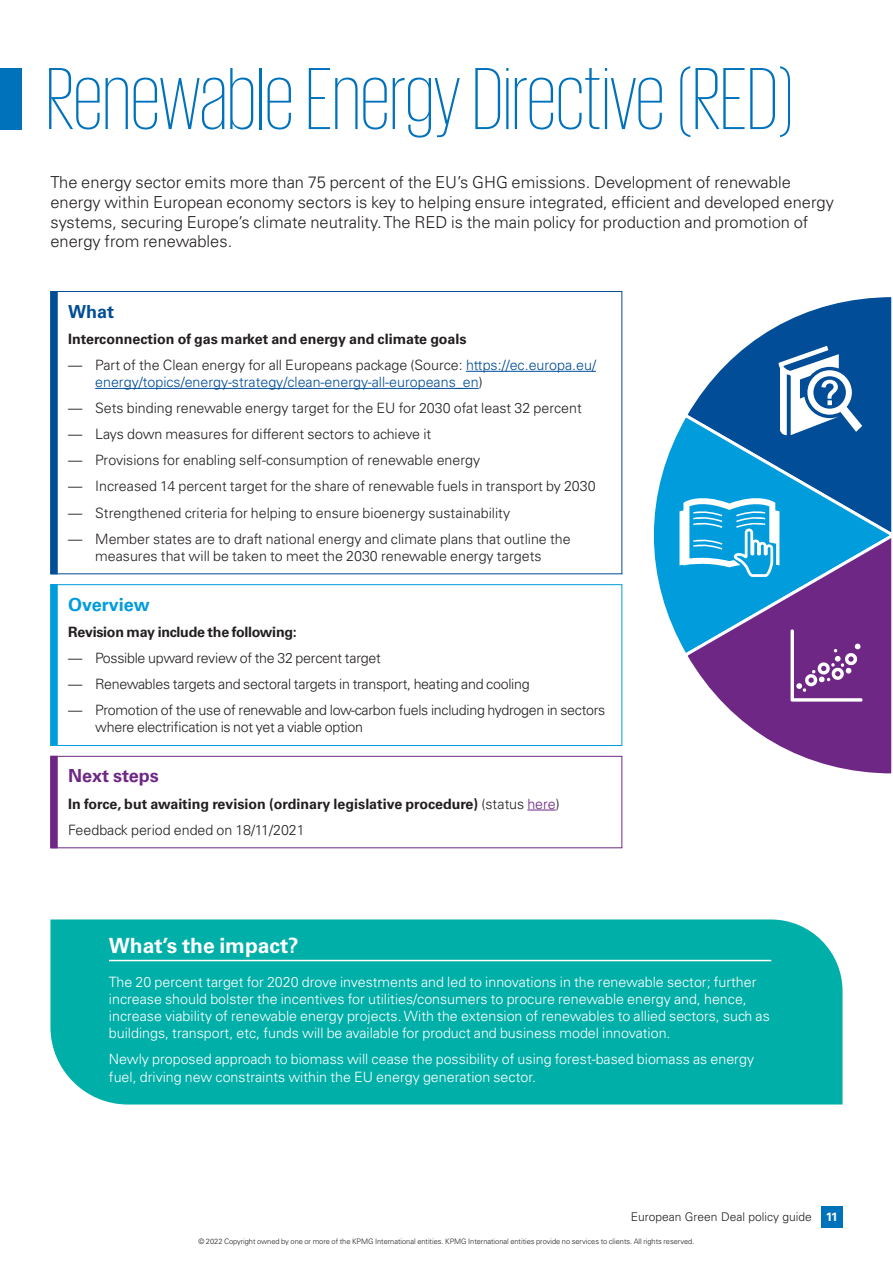
<style>
.page{position:relative;width:893px;height:1263px;background:#fff}
.page>*{position:absolute;margin:0;border:0;box-sizing:border-box;transform-origin:0 0}
.t1{font:200 90px "KPMG";color:#0072bc}
.t2{font:700 21px "Univers LT Std";color:#fff}
.t3{font:700 18px "Univers LT Std";color:#6f2786}
.t4{font:700 18px "Univers LT Std";color:#009cdc}
.t5{font:700 18px "Univers LT Std";color:#014d97}
.t6{font:300 16.5px/19.8px "Univers LT Std";color:#231f20}
.t7{font:300 14.25px/17.1px "Univers LT Std";color:#fff}
.t8{font:300 14.25px/17.1px "Univers LT Std";color:#231f20;text-align:center}
.t9{font:300 14.25px/17.1px "Univers LT Std";letter-spacing:-.02em;color:#231f20}
.t10{font:700 14.25px/26.1px "Univers LT Std";color:#231f20}
.t11{font:300 14.25px/17.1px "Univers LT Std";color:#014d97}
.t12{font:700 14.25px "Univers LT Std";letter-spacing:-.02em;color:#231f20}
.t13{font:300 12px "Univers LT Std";color:#231f20}
.t14{font:300 7.5px "Univers LT Std";letter-spacing:-.005em;color:#231f20}
.s1{color:#231f20}
.s2{font-weight:300}
.s3{font-weight:300;color:#6f2786}
.s4{font-weight:700;color:#fff}
</style>
<div class="page">
<hr style="left:466px;top:371px;width:130px;height:1px;background:#014d97">
<hr style="left:95px;top:388px;width:384px;height:1px;background:#014d97">
<div style="left:50px;top:584px;width:572px;height:162px;border:1px solid #009cdc"></div>
<div style="left:50px;top:584px;width:8px;height:162px;background:#009cdc;border:1px solid #009cdc"></div>
<div style="left:50px;top:291px;width:8px;height:283px;background:#014d97;border:1px solid #014d97"></div>
<svg style="left:527px;top:810px;width:29px;height:1px"></svg>
<div style="left:50px;top:756px;width:572px;height:92px;border:1px solid #6f2786"></div>
<div style="left:50px;top:756px;width:8px;height:92px;background:#6f2786;border:1px solid #6f2786"></div>
<svg style="left:690px;top:297px;width:199px;height:114px"></svg>
<svg style="left:654px;top:411px;width:235px;height:233px"></svg>
<svg style="left:681px;top:531px;width:208px;height:243px"></svg>
<svg style="left:889px;top:297px;width:3px;height:477px"></svg>
<svg style="left:791px;top:629px;width:72px;height:73px"></svg>
<svg style="left:778px;top:346px;width:84px;height:89px"></svg>
<svg style="left:679px;top:493px;width:100px;height:84px"></svg>
<div style="left:50px;top:919px;width:792px;height:185px;background:#00afa8"></div>
<hr style="left:109px;top:960px;width:662px;height:1px;background:#fff">
<div style="left:0;top:68px;width:22px;height:62px;background:#0072bc"></div>
<div style="left:821px;top:1207px;width:21px;height:21px;background:#0072bc"></div>
<h1 class="t1" style="left:46px;top:56px;width:749px">Renewable Energy Directive (RED)</h1>
<p class="t6" style="left:50px;top:172px;width:785px">The energy sector emits more than 75 percent of the EU’s GHG emissions. Development of renewable energy within European economy sectors is key to helping ensure integrated, efficient and developed energy systems, securing Europe’s climate neutrality. The RED is the main policy for production and promotion of energy from renewables.</p>
<p class="t5" style="left:68px;top:301px;width:48px">What</p>
<p class="t10" style="left:68px;top:326px;width:400px">Interconnection of gas market and energy and climate goals</p>
<p class="t11" style="left:95px;top:356px;width:502px;text-indent:-27px"><span class="s1">— Part of the Clean energy for all Europeans package (Source:</span> https://ec.europa.eu/ energy/topics/energy-strategy/clean-energy-all-europeans_en<span class="s1">)</span></p>
<p class="t8" style="left:68px;top:399px;width:515px">— Sets binding renewable energy target for the EU for 2030 ofat least 32 percent</p>
<p class="t8" style="left:68px;top:426px;width:365px">— Lays down measures for different sectors to achieve it</p>
<p class="t8" style="left:68px;top:452px;width:413px">— Provisions for enabling self-consumption of renewable energy</p>
<p class="t8" style="left:68px;top:478px;width:529px">— Increased 14 percent target for the share of renewable fuels in transport by 2030</p>
<p class="t8" style="left:68px;top:504px;width:444px">— Strengthened criteria for helping to ensure bioenergy sustainability</p>
<p class="t8" style="left:68px;top:530px;width:504px">— Member states are to draft national energy and climate plans that outline the measures that will be taken to meet the 2030 renewable energy targets</p>
<p class="t4" style="left:68px;top:594px;width:83px">Overview</p>
<p class="t12" style="left:68px;top:623px;width:230px">Revision may include the following:</p>
<p class="t9" style="left:68px;top:649px;width:314px">— Possible upward review of the 32 percent target</p>
<p class="t9" style="left:68px;top:675px;width:463px">— Renewables targets and sectoral targets in transport, heating and cooling</p>
<p class="t9" style="left:95px;top:702px;width:512px;text-indent:-27px">— Promotion of the use of renewable and low-carbon fuels including hydrogen in sectors where electrification is not yet a viable option</p>
<p class="t3" style="left:68px;top:766px;width:92px">Next steps</p>
<p class="t10" style="left:68px;top:791px;width:493px">In force, but awaiting revision (ordinary legislative procedure) <span class="s2">(status</span> <span class="s3">here</span><span class="s2">)<br>Feedback period ended on 18/11/2021</span></p>
<h2 class="t2" style="left:109px;top:933px;width:191px">What’s the impact?</h2>
<p class="t7" style="left:109px;top:973px;width:662px">The 20 percent target for 2020 drove investments and led to innovations in the renewable sector; further increase should bolster the incentives for utilities/consumers to procure renewable energy and, hence, increase viability of renewable energy projects. With the extension of renewables to allied sectors, such as buildings, transport, etc, funds will be available for product and business model innovation.</p>
<p class="t7" style="left:109px;top:1051px;width:647px">Newly proposed approach to biomass will cease the possibility of using forest-based biomass as energy fuel, driving new constraints within the EU energy generation sector.</p>
<p class="t13" style="left:631px;top:1209px;width:208px">European Green Deal policy guide <span class="s4">11</span></p>
<p class="t14" style="left:198px;top:1236px;width:498px">© 2022 Copyright owned by one or more of the KPMG International entities. KPMG International entities provide no services to clients. All rights reserved.</p>
</div>
